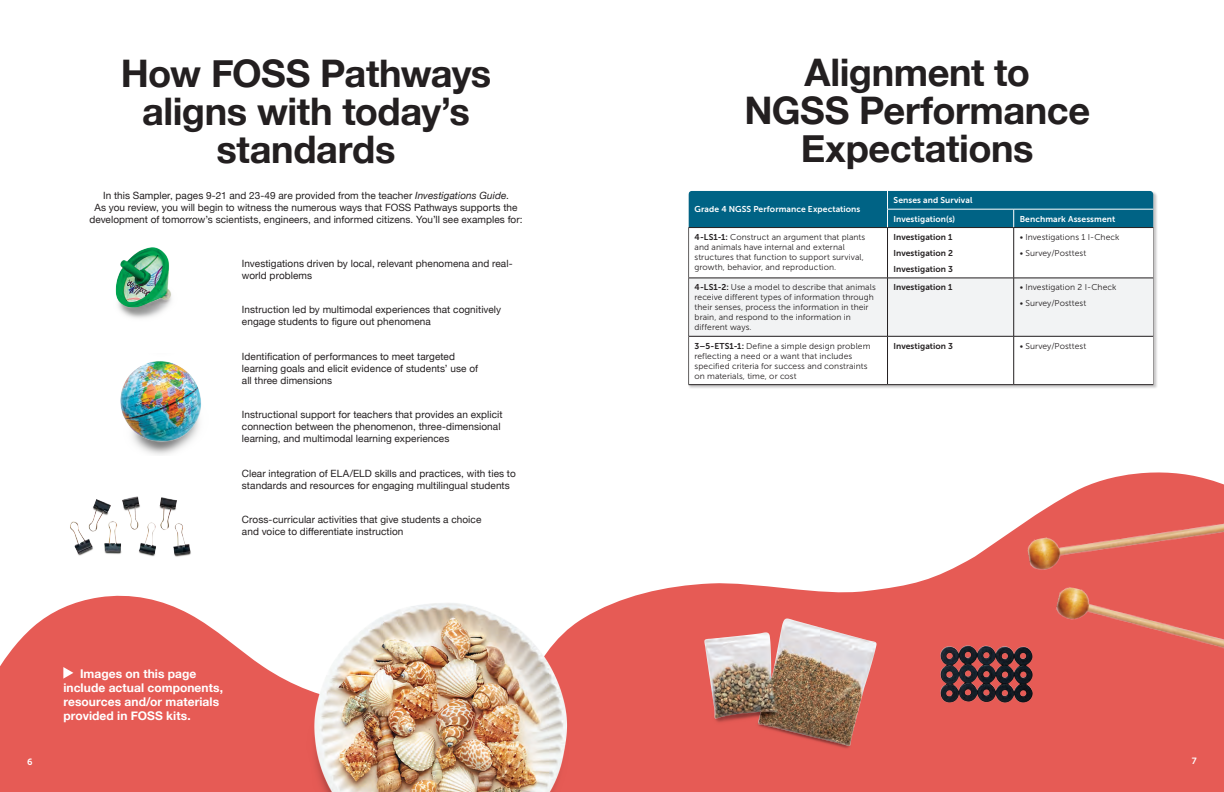
<style>
.page{position:relative;width:1224px;height:792px;background:#fff}
.page>*{position:absolute;margin:0;border:0;box-sizing:border-box;transform-origin:0 0}
.t1{font:700 38px/38px "Helvetica Neue";letter-spacing:-.01em;color:#231f20;text-align:center}
.t2{font:700 12px/14px "Helvetica Neue";letter-spacing:.005em;color:#fff}
.t3{font:10px/12px "Helvetica Neue";letter-spacing:.005em;color:#231f20}
.t4{font:9px "Museo Sans 700";color:#fff}
.t5{font:8.5px/10px "Museo Sans 300";letter-spacing:.01em;color:#231f20}
.t6{font:8.5px/18.4px "Museo Sans 700";letter-spacing:.01em;color:#fff}
.t7{font:8.5px/16px "Museo Sans 700";letter-spacing:.01em;color:#231f20;text-align:justify}
.s1{font-style:italic}
.s2{font-family:"Museo Sans 700"}
</style>
<div class="page">
<svg style="left:623px;top:472px;width:601px;height:320px;fill:#e65b55"></svg>
<svg style="left:0;top:595px;width:623px;height:197px;background:#e9736e"></svg>
<img style="left:120px;top:361px;width:81px;height:94px">
<svg style="left:63px;top:667px;width:10px;height:12px"></svg>
<img style="left:1026px;top:506px;width:198px;height:87px">
<img style="left:1050px;top:585px;width:174px;height:91px">
<img style="left:940px;top:646px;width:93px;height:57px">
<div style="left:688px;top:190px;width:470px;height:199px;background:#231f20;opacity:.25"></div>
<svg style="left:689px;top:228px;width:464px;height:156px"></svg>
<div style="left:689px;top:279px;width:464px;height:57px;background:#f2f3f4"></div>
<hr style="left:1013px;top:228px;width:1px;height:50px;background:#231f20">
<hr style="left:1013px;top:278px;width:1px;height:58px;background:#231f20">
<hr style="left:1013px;top:337px;width:1px;height:47px;background:#231f20">
<hr style="left:888px;top:278px;width:126px;height:1px;background:#231f20">
<hr style="left:1014px;top:278px;width:139px;height:1px;background:#231f20">
<hr style="left:888px;top:336px;width:126px;height:1px;background:#231f20">
<hr style="left:1014px;top:336px;width:139px;height:1px;background:#231f20">
<div style="left:689px;top:191px;width:464px;height:36px;background:#006385"></div>
<hr style="left:887px;top:209px;width:127px;height:1px;background:#fff">
<hr style="left:1014px;top:209px;width:139px;height:1px;background:#fff">
<hr style="left:688px;top:278px;width:200px;height:1px;background:#231f20">
<hr style="left:688px;top:336px;width:200px;height:1px;background:#231f20">
<hr style="left:688px;top:227px;width:200px;height:1px;background:#231f20">
<hr style="left:688px;top:228px;width:1px;height:50px;background:#231f20">
<hr style="left:688px;top:278px;width:1px;height:58px;background:#231f20">
<hr style="left:688px;top:337px;width:1px;height:47px;background:#231f20">
<hr style="left:688px;top:384px;width:200px;height:1px;background:#231f20">
<hr style="left:888px;top:227px;width:126px;height:1px;background:#231f20">
<hr style="left:887px;top:228px;width:1px;height:50px;background:#231f20">
<hr style="left:1014px;top:227px;width:139px;height:1px;background:#231f20">
<hr style="left:1153px;top:228px;width:1px;height:50px;background:#231f20">
<hr style="left:887px;top:278px;width:1px;height:58px;background:#231f20">
<hr style="left:1153px;top:278px;width:1px;height:58px;background:#231f20">
<hr style="left:887px;top:337px;width:1px;height:47px;background:#231f20">
<hr style="left:1153px;top:337px;width:1px;height:47px;background:#231f20">
<hr style="left:888px;top:384px;width:126px;height:1px;background:#231f20">
<hr style="left:1014px;top:384px;width:139px;height:1px;background:#231f20">
<img style="left:300px;top:595px;width:280px;height:197px">
<img style="left:697px;top:617px;width:184px;height:137px">
<img style="left:115px;top:247px;width:57px;height:72px">
<img style="left:70px;top:496px;width:121px;height:61px">
<h1 class="t1" style="left:121px;top:56px;width:372px">How FOSS Pathways aligns with today’s standards</h1>
<p class="t3" style="left:89px;top:190px;width:435px;text-align:center">In this Sampler, pages 9-21 and 23-49 are provided from the teacher <span class="s1">Investigations Guide</span>.<br>As you review, you will begin to witness the numerous ways that FOSS Pathways supports the development of tomorrow’s scientists, engineers, and informed citizens. You’ll see examples for:</p>
<p class="t3" style="left:242px;top:258px;width:272px">Investigations driven by local, relevant phenomena and real&shy;world problems</p>
<p class="t3" style="left:242px;top:304px;width:261px">Instruction led by multimodal experiences that cognitively engage students to figure out phenomena</p>
<p class="t3" style="left:242px;top:351px;width:238px">Identification of performances to meet targeted learning goals and elicit evidence of students’ use of all three dimensions</p>
<p class="t3" style="left:242px;top:409px;width:262px">Instructional support for teachers that provides an explicit connection between the phenomenon, three-dimensional learning, and multimodal learning experiences</p>
<p class="t3" style="left:242px;top:468px;width:275px">Clear integration of ELA/ELD skills and practices, with ties to standards and resources for engaging multilingual students</p>
<p class="t3" style="left:242px;top:514px;width:241px">Cross-curricular activities that give students a choice and voice to differentiate instruction</p>
<p class="t4" style="left:27px;top:756px;width:7px">6</p>
<p class="t2" style="left:63px;top:667px;width:161px;text-indent:17px">Images on this page include actual components, resources and/or materials provided in FOSS kits.</p>
<h1 class="t1" style="left:744px;top:55px;width:347px">Alignment to<br>NGSS Performance<br>Expectations</h1>
<p class="t6" style="left:695px;top:200px;width:167px">Grade 4 NGSS Performance Expectations</p>
<p class="t6" style="left:894px;top:191px;width:80px">Senses and Survival<br>Investigation(s)</p>
<p class="t6" style="left:1020px;top:209px;width:97px">Benchmark Assessment</p>
<p class="t5" style="left:695px;top:232px;width:172px"><span class="s2">4-LS1-1:</span> Construct an argument that plants and animals have internal and external structures that function to support survival, growth, behavior, and reproduction.</p>
<p class="t7" style="left:894px;top:229px;width:61px">Investigation 1<br>Investigation 2<br>Investigation 3</p>
<p class="t5" style="left:1020px;top:232px;width:101px">• Investigations 1 I-Check</p>
<p class="t5" style="left:1020px;top:248px;width:68px">• Survey/Posttest</p>
<p class="t5" style="left:695px;top:282px;width:183px"><span class="s2">4-LS1-2:</span> Use a model to describe that animals receive different types of information through their senses, process the information in their brain, and respond to the information in different ways.</p>
<p class="t7" style="left:894px;top:279px;width:61px">Investigation 1</p>
<p class="t5" style="left:1020px;top:282px;width:98px">• Investigation 2 I-Check</p>
<p class="t5" style="left:1020px;top:298px;width:68px">• Survey/Posttest</p>
<p class="t5" style="left:695px;top:341px;width:177px"><span class="s2">3–5-ETS1-1:</span> Define a simple design problem reflecting a need or a want that includes specified criteria for success and constraints on materials, time, or cost</p>
<p class="t7" style="left:894px;top:338px;width:61px">Investigation 3</p>
<p class="t5" style="left:1020px;top:341px;width:68px">• Survey/Posttest</p>
<p class="t4" style="left:1192px;top:756px;width:6px">7</p>
</div>
